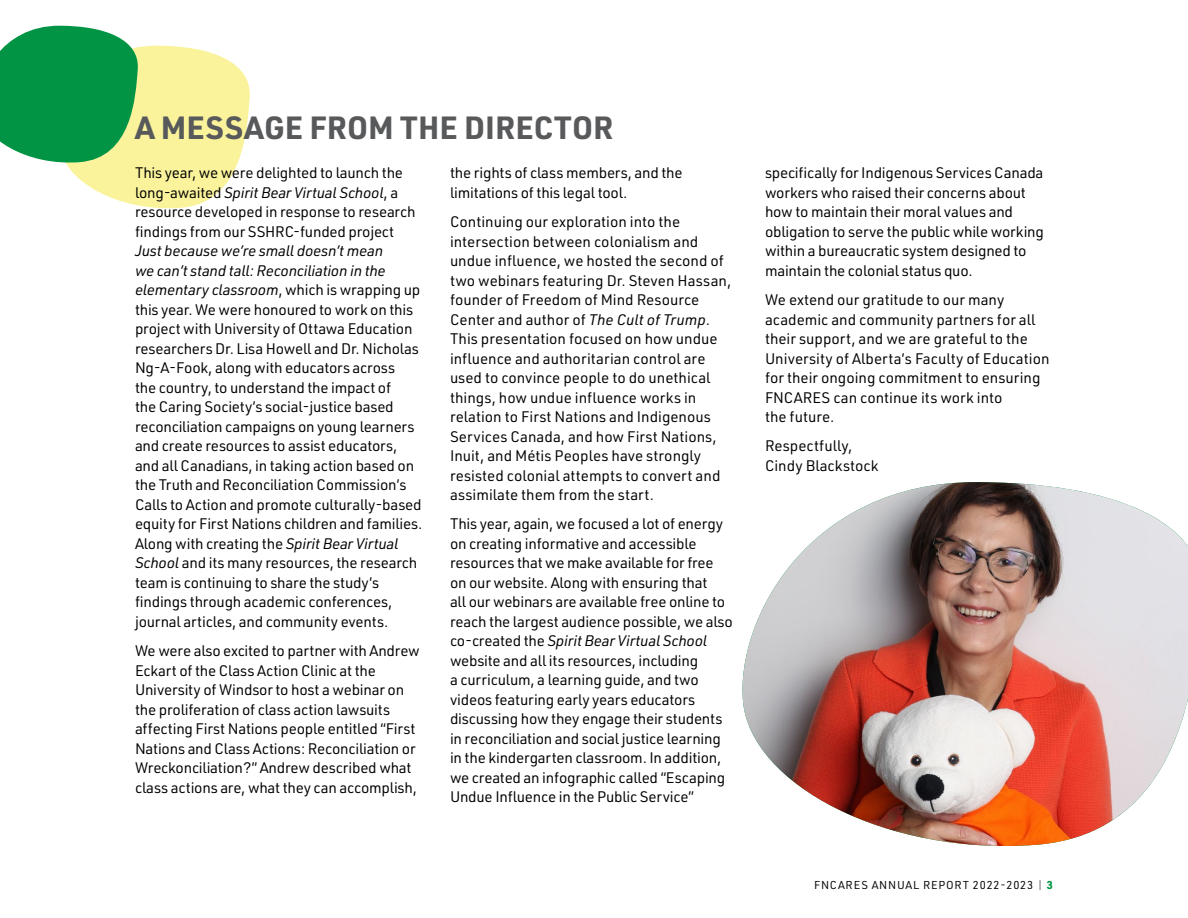
<style>
.page{position:relative;width:1188px;height:918px;background:#fff}
.page>*{position:absolute;margin:0;border:0;box-sizing:border-box;transform-origin:0 0}
.head1_38487{font:700 31.5px "URWDIN";color:#58595b}
.body_38487{font:15px/19.5px "URWDIN";letter-spacing:-.015em;color:#000}
.t1{font:11.25px "URWDIN";letter-spacing:.07em;color:#000}
.s1{font-style:italic}
.s2{color:#58595b}
.s3{font-weight:700;color:#009444}
</style>
<div class="page">
<svg style="left:0;top:26px;width:250px;height:183px"></svg>
<img style="left:742px;top:482px;width:446px;height:364px">
<p class="head1_38487" style="left:135px;top:107px;width:480px">A MESSAGE FROM THE DIRECTOR</p>
<p class="body_38487" style="left:135px;top:163px;width:289px">This year, we were delighted to launch the long-awaited <span class="s1">Spirit Bear Virtual School</span>, a resource developed in response to research findings from our SSHRC-funded project <span class="s1">Just because we’re small doesn’t mean<br>we can’t stand tall: Reconciliation in the elementary classroom</span>, which is wrapping up this year. We were honoured to work on this project with University of Ottawa Education researchers Dr. Lisa Howell and Dr. Nicholas Ng-A-Fook, along with educators across<br>the country, to understand the impact of<br>the Caring Society’s social-justice based reconciliation campaigns on young learners and create resources to assist educators, and all Canadians, in taking action based on the Truth and Reconciliation Commission’s Calls to Action and promote culturally-based equity for First Nations children and families.<br>Along with creating the <span class="s1">Spirit Bear Virtual School</span> and its many resources, the research team is continuing to share the study’s findings through academic conferences, journal articles, and community events.</p>
<p class="body_38487" style="left:135px;top:641px;width:286px">We were also excited to partner with Andrew Eckart of the Class Action Clinic at the University of Windsor to host a webinar on the proliferation of class action lawsuits affecting First Nations people entitled “First Nations and Class Actions: Reconciliation or Wreckonciliation?” Andrew described what class actions are, what they can accomplish,</p>
<p class="body_38487" style="left:450px;top:163px;width:234px">the rights of class members, and the limitations of this legal tool.</p>
<p class="body_38487" style="left:450px;top:212px;width:283px">Continuing our exploration into the intersection between colonialism and undue influence, we hosted the second of two webinars featuring Dr. Steven Hassan, founder of Freedom of Mind Resource Center and author of <span class="s1">The Cult of Trump</span>.<br>This presentation focused on how undue influence and authoritarian control are used to convince people to do unethical things, how undue influence works in relation to First Nations and Indigenous Services Canada, and how First Nations, Inuit, and Métis Peoples have strongly resisted colonial attempts to convert and assimilate them from the start.</p>
<p class="body_38487" style="left:450px;top:514px;width:284px">This year, again, we focused a lot of energy on creating informative and accessible resources that we make available for free on our website. Along with ensuring that<br>all our webinars are available free online to reach the largest audience possible, we also co-created the <span class="s1">Spirit Bear Virtual School </span>website and all its resources, including<br>a curriculum, a learning guide, and two videos featuring early years educators discussing how they engage their students in reconciliation and social justice learning in the kindergarten classroom. In addition, we created an infographic called “Escaping Undue Influence in the Public Service”</p>
<p class="body_38487" style="left:765px;top:163px;width:280px">specifically for Indigenous Services Canada workers who raised their concerns about how to maintain their moral values and obligation to serve the public while working within a bureaucratic system designed to maintain the colonial status quo.</p>
<p class="body_38487" style="left:765px;top:290px;width:286px">We extend our gratitude to our many academic and community partners for all their support, and we are grateful to the University of Alberta’s Faculty of Education for their ongoing commitment to ensuring FNCARES can continue its work into<br>the future.</p>
<p class="body_38487" style="left:765px;top:436px;width:115px">Respectfully,<br>Cindy Blackstock</p>
<p class="t1" style="left:814px;top:878px;width:240px">FNCARES ANNUAL REPORT 2022-2023 <span class="s2">|</span> <span class="s3">3</span></p>
</div>
